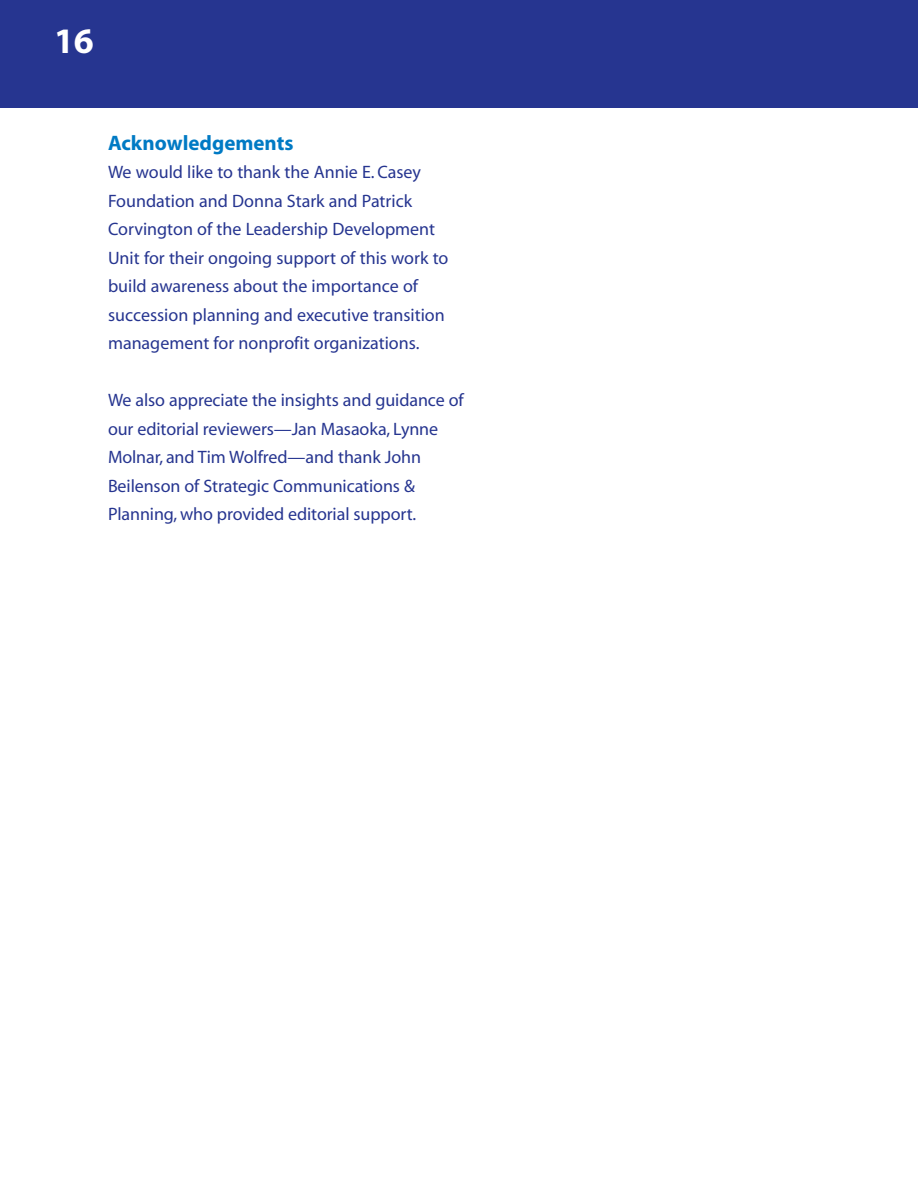
<style>
.page{position:relative;width:918px;height:1188px;background:#fff}
.page>*{position:absolute;margin:0;border:0;box-sizing:border-box;transform-origin:0 0}
.t1{font:700 36px "Myriad";color:#fff}
.t2{font:700 21px "Myriad";color:#007ac4}
.t3{font:18px/28.5px "Myriad";color:#263590}
</style>
<div class="page">
<div style="left:0;top:0;width:918px;height:108px;background:#263590"></div>
<h1 class="t1" style="left:54px;top:27px;width:41px">16</h1>
<p class="t2" style="left:108px;top:135px;width:187px">Acknowledgements</p>
<p class="t3" style="left:108px;top:160px;width:342px">We would like to thank the Annie E. Casey Foundation and Donna Stark and Patrick Corvington of the Leadership Development Unit for their ongoing support of this work to build awareness about the importance of succession planning and executive transition management for nonprofit organizations.</p>
<p class="t3" style="left:108px;top:388px;width:357px">We also appreciate the insights and guidance of our editorial reviewers—Jan Masaoka, Lynne Molnar, and Tim Wolfred—and thank John Beilenson of Strategic Communications &amp; Planning, who provided editorial support.</p>
</div>
